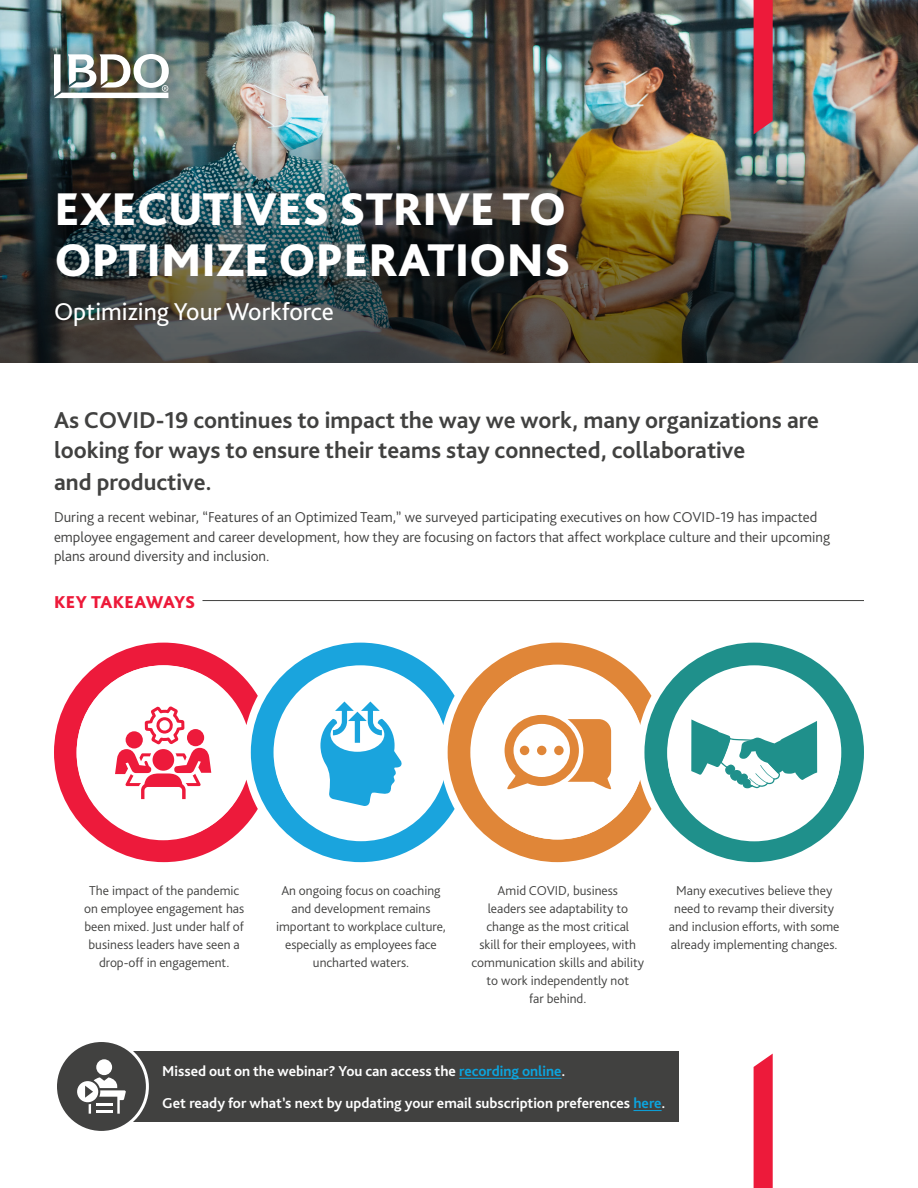
<style>
.page{position:relative;width:918px;height:1188px;background:#fff}
.page>*{position:absolute;margin:0;border:0;box-sizing:border-box;transform-origin:0 0}
.t1{font:800 48px/51px "Bliss Pro";color:#fff}
.t2{font:25.5px "Bliss Pro";color:#fff}
.Body_text_-_3mm_afte{font:700 24px/30.8px "Bliss Pro";color:#414140}
.t3{font:800 18px "Bliss Pro";color:#ed1a3a}
.Body_text_-_3mm_afte-2{font:300 15px/19.5px "Bliss Pro";color:#414140}
.Body_text_-_3mm_afte-3{font:700 15px "Bliss Pro";color:#fff}
.Body_text_-_3mm_afte-4{font:300 13.5px/18px "Bliss Pro";color:#414140;text-align:center}
.s1{color:#0ca4de}
</style>
<div class="page">
<img style="left:0;top:0;width:918px;height:134px">
<img style="left:0;top:134px;width:918px;height:229px">
<div style="left:35px;top:36px;width:152px;height:81px;background:#414140;opacity:.34"></div>
<img style="left:54px;top:54px;width:115px;height:44px">
<svg style="left:754px;top:1054px;width:19px;height:134px;background:#ee2745"></svg>
<svg style="left:754px;top:0;width:19px;height:134px;background:#e52240"></svg>
<div style="left:129px;top:1051px;width:550px;height:71px;background:#414140"></div>
<hr style="left:459px;top:1078px;width:103px;height:1px;background:#0ca4de">
<svg style="left:633px;top:1110px;width:29px;height:1px"></svg>
<div style="left:55px;top:1041px;width:92px;height:91px;background:#414140;border-radius:50%"></div>
<div style="left:54px;top:1039px;width:95px;height:95px;border:3px solid #fff;border-radius:50%"></div>
<div style="left:96px;top:1059px;width:16px;height:16px;background:#fff;border-radius:50%"></div>
<svg style="left:77px;top:1077px;width:49px;height:37px"></svg>
<hr style="left:202px;top:600px;width:662px;height:1px;background:#414140">
<svg style="left:54px;top:643px;width:197px;height:219px;fill:#ed1a3b"></svg>
<div style="left:77px;top:665px;width:173px;height:175px;background:#fff;border-radius:50%"></div>
<svg style="left:115px;top:706px;width:96px;height:93px"></svg>
<div style="left:126px;top:731px;width:17px;height:18px;background:#ed1a3b;border-radius:50%"></div>
<div style="left:187px;top:729px;width:17px;height:17px;background:#ed1a3b;border-radius:50%"></div>
<svg style="left:251px;top:643px;width:197px;height:219px;fill:#1aa4dd"></svg>
<div style="left:274px;top:666px;width:174px;height:175px;background:#fff;border-radius:50%"></div>
<svg style="left:320px;top:702px;width:82px;height:104px"></svg>
<svg style="left:448px;top:643px;width:196px;height:219px;fill:#e08638"></svg>
<div style="left:471px;top:665px;width:173px;height:175px;background:#fff;border-radius:50%"></div>
<svg style="left:505px;top:715px;width:107px;height:75px"></svg>
<svg style="left:644px;top:643px;width:220px;height:219px;fill:#1f908b"></svg>
<div style="left:668px;top:666px;width:173px;height:175px;background:#fff;border-radius:50%"></div>
<svg style="left:691px;top:719px;width:126px;height:69px"></svg>
<p class="t1" style="left:54px;top:182px;width:518px">EXECUTIVES STRIVE TO<br>OPTIMIZE OPERATIONS</p>
<p class="t2" style="left:54px;top:295px;width:282px">Optimizing Your Workforce</p>
<p class="Body_text_-_3mm_afte" style="left:54px;top:404px;width:767px">As COVID-19 continues to impact the way we work, many organizations are looking for ways to ensure their teams stay connected, collaborative<br>and productive.</p>
<p class="Body_text_-_3mm_afte-2" style="left:54px;top:507px;width:778px">During a recent webinar, “Features of an Optimized Team,” we surveyed participating executives on how COVID-19 has impacted employee engagement and career development, how they are focusing on factors that affect workplace culture and their upcoming plans around diversity and inclusion.</p>
<p class="t3" style="left:54px;top:591px;width:143px">KEY TAKEAWAYS</p>
<p class="Body_text_-_3mm_afte-4" style="left:84px;top:881px;width:162px">The impact of the pandemic on employee engagement has been mixed. Just under half of business leaders have seen a drop-off in engagement.</p>
<p class="Body_text_-_3mm_afte-4" style="left:276px;top:881px;width:171px">An ongoing focus on coaching and development remains important to workplace culture, especially as employees face uncharted waters.</p>
<p class="Body_text_-_3mm_afte-4" style="left:472px;top:881px;width:174px">Amid COVID, business<br>leaders see adaptability to change as the most critical<br>skill for their employees, with communication skills and ability to work independently not<br>far behind.</p>
<p class="Body_text_-_3mm_afte-4" style="left:669px;top:881px;width:172px">Many executives believe they need to revamp their diversity and inclusion efforts, with some already implementing changes.</p>
<p class="Body_text_-_3mm_afte-3" style="left:162px;top:1062px;width:405px">Missed out on the webinar? You can access the <span class="s1">recording online</span>.</p>
<p class="Body_text_-_3mm_afte-3" style="left:162px;top:1094px;width:505px">Get ready for what’s next by updating your email subscription preferences <span class="s1">here</span>.</p>
</div>
